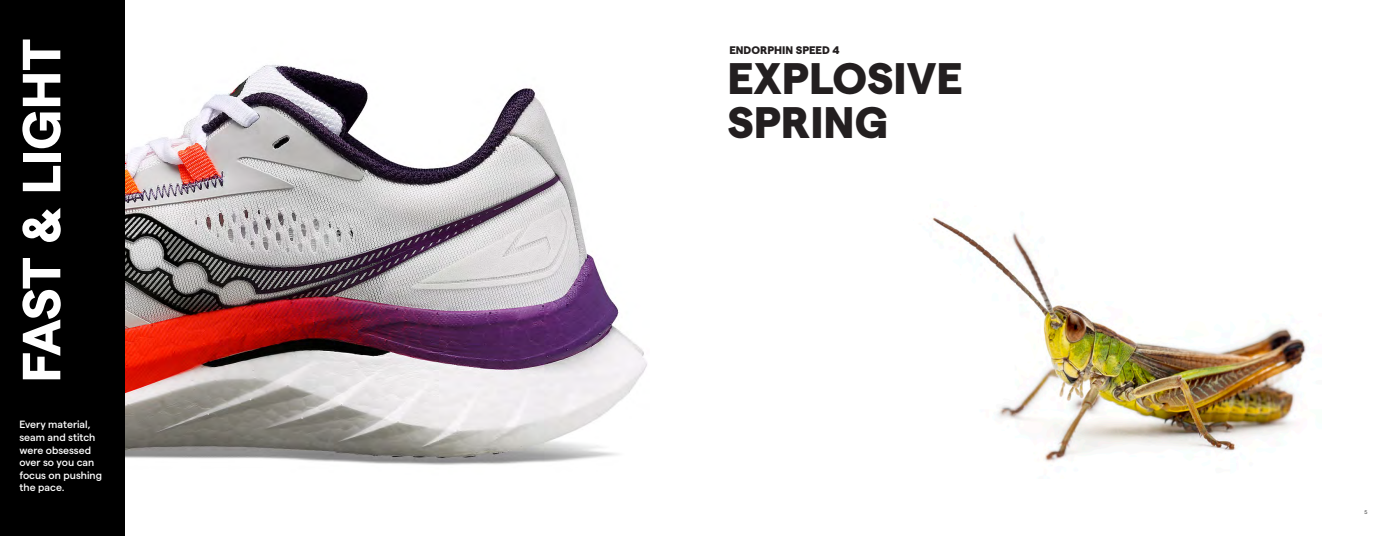
<style>
.page{position:relative;width:1386px;height:536px;background:#fff}
.page>*{position:absolute;margin:0;border:0;box-sizing:border-box;transform-origin:0 0}
.t1{font:700 53.55px "Matter";color:#fff}
.t2{font:800 44.1px "Matter";color:#231f20}
.t3{font:800 11.03px "Matter";color:#231f20}
.t4{font:500 10.5px/12.6px "Matter";color:#fff}
.t5{font:5.25px "Matter";color:#3e3e3f}
</style>
<div class="page">
<img style="left:124px;top:30px;width:523px;height:475px">
<img style="left:932px;top:217px;width:375px;height:245px">
<div style="left:0;top:0;width:124px;height:536px;background:#000"></div>
<p class="t1" style="left:2px;top:382px;width:345px;rotate:-90deg">FAST &amp; LIGHT</p>
<p class="t4" style="left:19px;top:417px;width:84px">Every material, seam and stitch were obsessed over so you can focus on pushing the pace.</p>
<p class="t3" style="left:729px;top:42px;width:112px">ENDORPHIN SPEED 4</p>
<p class="t2" style="left:727px;top:45px;width:237px">EXPLOSIVE</p>
<p class="t2" style="left:727px;top:89px;width:162px">SPRING</p>
<p class="t5" style="left:1365px;top:508px;width:5px">5</p>
</div>
